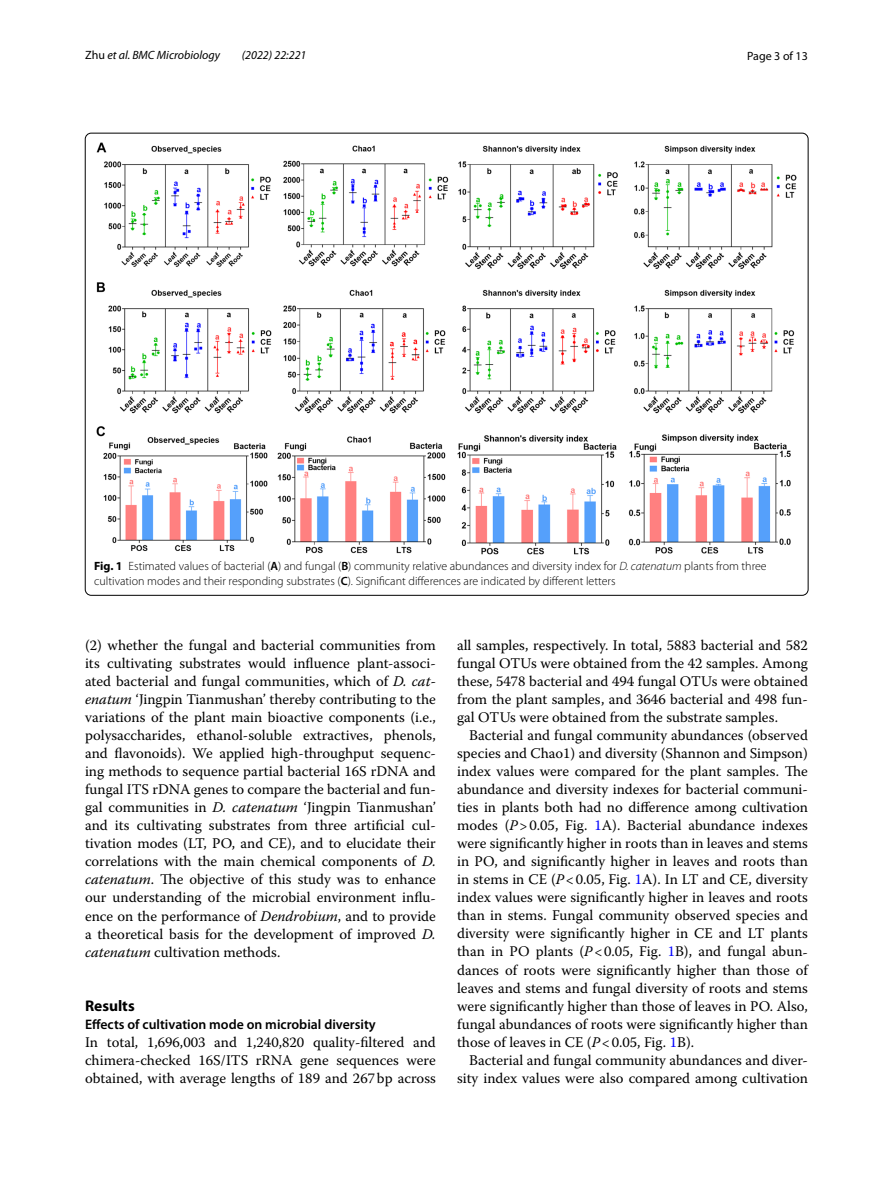
<style>
.page{position:relative;width:893px;height:1187px;background:#fff}
.page>*{position:absolute;margin:0;border:0;box-sizing:border-box;transform-origin:0 0}
.t1{font:700 15.45px "Myriad Pro";color:#000}
.t2{font:14.7px/18px "Warnock Pro";color:#000;text-align:justify}
.t3{font:600 13.8px "Myriad Pro";color:#000}
.t4{font:300 12px/15px "Myriad Pro";color:#000}
.t5{font:italic 12px "Myriad Pro";color:#000}
.t6{font:12px "Myriad Pro";color:#000}
.s1{font-style:normal}
.s2{font-weight:700}
.s3{font-weight:600}
.s4{font-style:italic}
.s5{color:#00f}
</style>
<div class="page">
<img style="left:96px;top:142px;width:701px;height:412px">
<p class="t5" style="left:85px;top:48px;width:136px"><span class="s1">Zhu</span> et al. BMC Microbiology</p>
<p class="t5" style="left:242px;top:48px;width:66px">(2022) 22:221</p>
<p class="t6" style="left:747px;top:48px;width:62px">Page 3 of 13</p>
<p class="t4" style="left:94px;top:558px;width:674px"><span class="s2">Fig. 1</span> Estimated values of bacterial (<span class="s3">A</span>) and fungal (<span class="s3">B</span>) community relative abundances and diversity index for <span class="s4">D. catenatum</span> plants from three cultivation modes and their responding substrates (<span class="s3">C</span>). Significant differences are indicated by different letters</p>
<p class="t2" style="left:85px;top:636px;width:352px">(2) whether the fungal and bacterial communities from its cultivating substrates would influence plant-associ&shy;ated bacterial and fungal communities, which of <span class="s4">D. cat&shy;enatum</span> ‘Jingpin Tianmushan’ thereby contributing to the variations of the plant main bioactive components (i.e., polysaccharides, ethanol-soluble extractives, phenols, and flavonoids). We applied high-throughput sequenc&shy;ing methods to sequence partial bacterial 16S rDNA and fungal ITS rDNA genes to compare the bacterial and fun&shy;gal communities in <span class="s4">D. catenatum</span> ‘Jingpin Tianmushan’ and its cultivating substrates from three artificial cul&shy;tivation modes (LT, PO, and CE), and to elucidate their correlations with the main chemical components of <span class="s4">D. catenatum</span>. The objective of this study was to enhance our understanding of the microbial environment influ&shy;ence on the performance of <span class="s4">Dendrobium</span>, and to provide a theoretical basis for the development of improved <span class="s4">D. catenatum</span> cultivation methods.</p>
<p class="t1" style="left:85px;top:995px;width:51px">Results</p>
<p class="t3" style="left:85px;top:1015px;width:292px">Effects of cultivation mode on microbial diversity</p>
<p class="t2" style="left:85px;top:1032px;width:352px">In total, 1,696,003 and 1,240,820 quality-filtered and chimera-checked 16S/ITS rRNA gene sequences were obtained, with average lengths of 189 and 267bp across</p>
<p class="t2" style="left:457px;top:636px;width:352px">all samples, respectively. In total, 5883 bacterial and 582 fungal OTUs were obtained from the 42 samples. Among these, 5478 bacterial and 494 fungal OTUs were obtained from the plant samples, and 3646 bacterial and 498 fun&shy;gal OTUs were obtained from the substrate samples.</p>
<p class="t2" style="left:457px;top:726px;width:352px;text-indent:12px">Bacterial and fungal community abundances (observed species and Chao1) and diversity (Shannon and Simpson) index values were compared for the plant samples. The abundance and diversity indexes for bacterial communi&shy;ties in plants both had no difference among cultivation modes (<span class="s4">P</span>&gt;0.05, Fig. <span class="s5">1</span>A). Bacterial abundance indexes were significantly higher in roots than in leaves and stems in PO, and significantly higher in leaves and roots than in stems in CE (<span class="s4">P</span>&lt;0.05, Fig. <span class="s5">1</span>A). In LT and CE, diversity index values were significantly higher in leaves and roots than in stems. Fungal community observed species and diversity were significantly higher in CE and LT plants than in PO plants (<span class="s4">P</span>&lt;0.05, Fig. <span class="s5">1</span>B), and fungal abun&shy;dances of roots were significantly higher than those of leaves and stems and fungal diversity of roots and stems were significantly higher than those of leaves in PO. Also, fungal abundances of roots were significantly higher than those of leaves in CE (<span class="s4">P</span>&lt;0.05, Fig. <span class="s5">1</span>B).</p>
<p class="t2" style="left:457px;top:1050px;width:352px;text-align:right">Bacterial and fungal community abundances and diver&shy;sity index values were also compared among cultivation</p>
</div>
